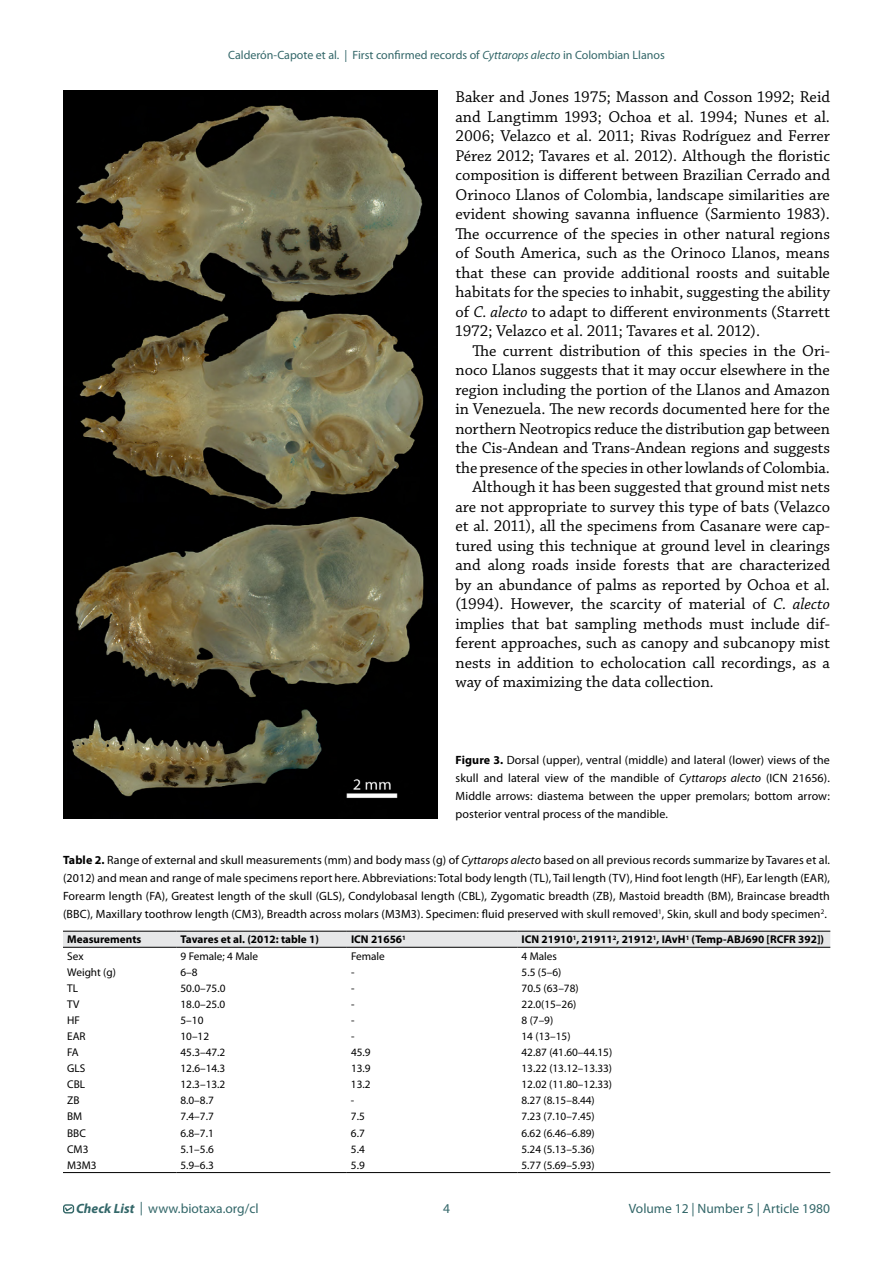
<style>
.page{position:relative;width:893px;height:1263px;background:#fff}
.page>*{position:absolute;margin:0;border:0;box-sizing:border-box;transform-origin:0 0}
.t1{font:16.5px/19.5px "Chaparral Pro";color:#000;text-align:justify}
.t2{font:13.5px "Myriad Pro";color:#336769}
.t3{font:12px/18px "Myriad Pro";letter-spacing:.01em;color:#000;text-align:justify}
.t4{font:12px "Myriad Pro";color:#336769}
.t5{font:11.25px "Myriad Pro";color:#000}
.t6{font:700 11.25px "Myriad Pro";color:#000}
.s1{font-style:italic}
.s2{font-weight:700}
.s3{font-weight:700;font-style:italic}
</style>
<div class="page">
<div style="left:63px;top:1204px;width:11px;height:9px;border:1px solid #336767;border-radius:2px"></div>
<svg style="left:64px;top:1206px;width:9px;height:6px"></svg>
<div style="left:63px;top:932px;width:767px;height:15px;background:#e6e7e8"></div>
<hr style="left:63px;top:931px;width:113px;height:1px;background:#000">
<hr style="left:176px;top:931px;width:171px;height:1px;background:#000">
<hr style="left:347px;top:931px;width:170px;height:1px;background:#000">
<hr style="left:517px;top:931px;width:313px;height:1px;background:#000">
<hr style="left:63px;top:947px;width:113px;height:1px;background:#000">
<hr style="left:176px;top:947px;width:171px;height:1px;background:#000">
<hr style="left:347px;top:947px;width:170px;height:1px;background:#000">
<hr style="left:517px;top:947px;width:313px;height:1px;background:#000">
<hr style="left:63px;top:1172px;width:113px;height:1px;background:#000">
<hr style="left:176px;top:1172px;width:171px;height:1px;background:#000">
<hr style="left:347px;top:1172px;width:170px;height:1px;background:#000">
<hr style="left:517px;top:1172px;width:313px;height:1px;background:#000">
<img style="left:63px;top:90px;width:374px;height:728px">
<p class="t4" style="left:228px;top:47px;width:438px">Calderón-Capote et al. | First confirmed records of <span class="s1">Cyttarops alecto</span> in Colombian Llanos</p>
<p class="t1" style="left:455px;top:88px;width:376px">Baker and Jones 1975; Masson and Cosson 1992; Reid and Langtimm 1993; Ochoa et al. 1994; Nunes et al.<br>2006; Velazco et al. 2011; Rivas Rodríguez and Ferrer Pérez 2012; Tavares et al. 2012). Although the floristic composition is different between Brazilian Cerrado and Orinoco Llanos of Colombia, landscape similarities are evident showing savanna influence (Sarmiento 1983).<br>The occurrence of the species in other natural regions of South America, such as the Orinoco Llanos, means that these can provide additional roosts and suitable habitats for the species to inhabit, suggesting the ability of <span class="s1">C. alecto</span> to adapt to different environments (Starrett 1972; Velazco et al. 2011; Tavares et al. 2012).</p>
<p class="t1" style="left:472px;top:341px;width:359px">The current distribution of this species in the Ori-</p>
<p class="t1" style="left:455px;top:361px;width:376px">noco Llanos suggests that it may occur elsewhere in the</p>
<p class="t1" style="left:455px;top:380px;width:376px">region including the portion of the Llanos and Amazon</p>
<p class="t1" style="left:455px;top:400px;width:376px">in Venezuela. The new records documented here for the</p>
<p class="t1" style="left:455px;top:419px;width:376px">northern Neotropics reduce the distribution gap between</p>
<p class="t1" style="left:455px;top:439px;width:376px">the Cis-Andean and Trans-Andean regions and suggests</p>
<p class="t1" style="left:455px;top:458px;width:376px">the presence of the species in other lowlands of Colombia.</p>
<p class="t1" style="left:472px;top:478px;width:359px">Although it has been suggested that ground mist nets</p>
<p class="t1" style="left:455px;top:497px;width:376px">are not appropriate to survey this type of bats (Velazco</p>
<p class="t1" style="left:455px;top:517px;width:376px">et al. 2011), all the specimens from Casanare were cap-</p>
<p class="t1" style="left:455px;top:536px;width:376px">tured using this technique at ground level in clearings</p>
<p class="t1" style="left:455px;top:556px;width:376px">and along roads inside forests that are characterized</p>
<p class="t1" style="left:455px;top:575px;width:376px">by an abundance of palms as reported by Ochoa et al.</p>
<p class="t1" style="left:455px;top:595px;width:376px">(1994). However, the scarcity of material of <span class="s1">C. alecto</span></p>
<p class="t1" style="left:455px;top:614px;width:376px">implies that bat sampling methods must include dif-</p>
<p class="t1" style="left:455px;top:634px;width:376px">ferent approaches, such as canopy and subcanopy mist</p>
<p class="t1" style="left:455px;top:653px;width:376px">nests in addition to echolocation call recordings, as a</p>
<p class="t1" style="left:455px;top:673px;width:260px">way of maximizing the data collection<span class="s1">.</span></p>
<p class="t3" style="left:455px;top:751px;width:376px"><span class="s2">Figure 3.</span> Dorsal (upper), ventral (middle) and lateral (lower) views of the skull and lateral view of the mandible of <span class="s1">Cyttarops alecto</span> (ICN 21656).<br>Middle arrows: diastema between the upper premolars; bottom arrow: posterior ventral process of the mandible.</p>
<p class="t3" style="left:63px;top:851px;width:768px"><span class="s2">Table 2.</span> Range of external and skull measurements (mm) and body mass (g) of <span class="s1">Cyttarops alecto</span> based on all previous records summarize by Tavares et al. (2012) and mean and range of male specimens report here. Abbreviations: Total body length (TL), Tail length (TV), Hind foot length (HF), Ear length (EAR), Forearm length (FA), Greatest length of the skull (GLS), Condylobasal length (CBL), Zygomatic breadth (ZB), Mastoid breadth (BM), Braincase breadth (BBC), Maxillary toothrow length (CM3), Breadth across molars (M3M3). Specimen: fluid preserved with skull removed<sup>1</sup>, Skin, skull and body specimen<sup>2</sup>.</p>
<p class="t6" style="left:67px;top:932px;width:76px">Measurements</p>
<p class="t6" style="left:181px;top:932px;width:140px">Tavares et al. (2012: table 1)</p>
<p class="t6" style="left:351px;top:932px;width:56px">ICN 21656<sup>1</sup></p>
<p class="t6" style="left:522px;top:932px;width:304px">ICN 21910<sup>1</sup>, 21911<sup>2</sup>, 21912<sup>1</sup>, IAvH<sup>1</sup> (Temp-ABJ690 [RCFR 392])</p>
<p class="t5" style="left:67px;top:949px;width:18px">Sex</p>
<p class="t5" style="left:181px;top:949px;width:79px">9 Female; 4 Male</p>
<p class="t5" style="left:351px;top:949px;width:35px">Female</p>
<p class="t5" style="left:522px;top:949px;width:37px">4 Males</p>
<p class="t5" style="left:67px;top:965px;width:50px">Weight (g)</p>
<p class="t5" style="left:181px;top:965px;width:19px">6–8</p>
<p class="t5" style="left:351px;top:965px;width:5px">-</p>
<p class="t5" style="left:522px;top:965px;width:41px">5.5 (5–6)</p>
<p class="t5" style="left:67px;top:981px;width:12px">TL</p>
<p class="t5" style="left:181px;top:981px;width:46px">50.0–75.0</p>
<p class="t5" style="left:351px;top:981px;width:5px">-</p>
<p class="t5" style="left:522px;top:981px;width:59px">70.5 (63–78)</p>
<p class="t5" style="left:67px;top:997px;width:14px">TV</p>
<p class="t5" style="left:180px;top:997px;width:46px">18.0–25.0</p>
<p class="t5" style="left:351px;top:997px;width:5px">-</p>
<p class="t5" style="left:522px;top:997px;width:56px">22.0(15–26)</p>
<p class="t5" style="left:67px;top:1013px;width:14px">HF</p>
<p class="t5" style="left:180px;top:1013px;width:24px">5–10</p>
<p class="t5" style="left:351px;top:1013px;width:5px">-</p>
<p class="t5" style="left:522px;top:1013px;width:33px">8 (7–9)</p>
<p class="t5" style="left:67px;top:1029px;width:20px">EAR</p>
<p class="t5" style="left:180px;top:1029px;width:30px">10–12</p>
<p class="t5" style="left:351px;top:1029px;width:5px">-</p>
<p class="t5" style="left:522px;top:1029px;width:51px">14 (13–15)</p>
<p class="t5" style="left:67px;top:1045px;width:13px">FA</p>
<p class="t5" style="left:180px;top:1045px;width:46px">45.3–47.2</p>
<p class="t5" style="left:351px;top:1045px;width:21px">45.9</p>
<p class="t5" style="left:521px;top:1045px;width:92px">42.87 (41.60–44.15)</p>
<p class="t5" style="left:67px;top:1061px;width:20px">GLS</p>
<p class="t5" style="left:180px;top:1061px;width:46px">12.6–14.3</p>
<p class="t5" style="left:351px;top:1061px;width:21px">13.9</p>
<p class="t5" style="left:521px;top:1061px;width:92px">13.22 (13.12–13.33)</p>
<p class="t5" style="left:67px;top:1077px;width:19px">CBL</p>
<p class="t5" style="left:180px;top:1077px;width:46px">12.3–13.2</p>
<p class="t5" style="left:351px;top:1077px;width:21px">13.2</p>
<p class="t5" style="left:521px;top:1077px;width:92px">12.02 (11.80–12.33)</p>
<p class="t5" style="left:67px;top:1093px;width:14px">ZB</p>
<p class="t5" style="left:180px;top:1093px;width:35px">8.0–8.7</p>
<p class="t5" style="left:351px;top:1093px;width:5px">-</p>
<p class="t5" style="left:521px;top:1093px;width:75px">8.27 (8.15–8.44)</p>
<p class="t5" style="left:67px;top:1110px;width:17px">BM</p>
<p class="t5" style="left:180px;top:1110px;width:35px">7.4–7.7</p>
<p class="t5" style="left:351px;top:1110px;width:15px">7.5</p>
<p class="t5" style="left:521px;top:1110px;width:75px">7.23 (7.10–7.45)</p>
<p class="t5" style="left:67px;top:1126px;width:20px">BBC</p>
<p class="t5" style="left:180px;top:1126px;width:35px">6.8–7.1</p>
<p class="t5" style="left:351px;top:1126px;width:15px">6.7</p>
<p class="t5" style="left:521px;top:1126px;width:75px">6.62 (6.46–6.89)</p>
<p class="t5" style="left:67px;top:1142px;width:23px">CM3</p>
<p class="t5" style="left:180px;top:1142px;width:35px">5.1–5.6</p>
<p class="t5" style="left:351px;top:1142px;width:15px">5.4</p>
<p class="t5" style="left:521px;top:1142px;width:75px">5.24 (5.13–5.36)</p>
<p class="t5" style="left:67px;top:1158px;width:31px">M3M3</p>
<p class="t5" style="left:180px;top:1158px;width:35px">5.9–6.3</p>
<p class="t5" style="left:351px;top:1158px;width:15px">5.9</p>
<p class="t5" style="left:521px;top:1158px;width:75px">5.77 (5.69–5.93)</p>
<p class="t2" style="left:76px;top:1200px;width:184px"><span class="s3">Check List</span> | www.biotaxa.org/cl</p>
<p class="t2" style="left:443px;top:1200px;width:8px">4</p>
<p class="t2" style="left:629px;top:1200px;width:203px">Volume 12 | Number 5 | Article 1980</p>
</div>
